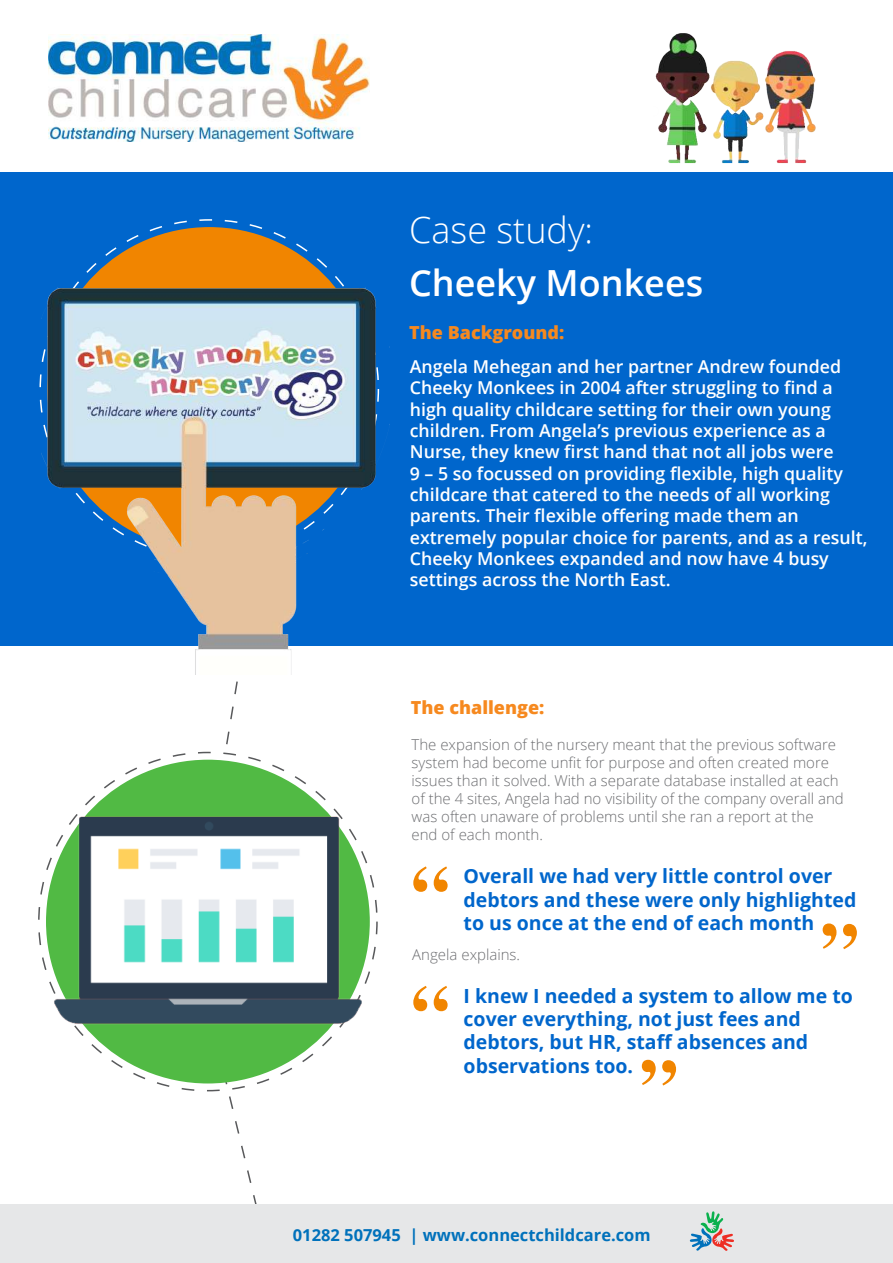
<style>
.page{position:relative;width:893px;height:1263px;background:#fff}
.page>*{position:absolute;margin:0;border:0;box-sizing:border-box;transform-origin:0 0}
.t1{font:700 75.6px "Times";color:#f18500}
.t2{font:600 36px "Open Sans";color:#fff}
.t3{font:300 36px "Open Sans";color:#fff}
.t4{font:700 19.5px/23.4px "Open Sans";color:#06c}
.t5{font:800 18px "Open Sans";color:#f6891f}
.t6{font:600 17.7px/21.3px "Open Sans";color:#fff}
.t7{font:700 16.5px "Open Sans";color:#0071bb}
.t8{font:300 15px/18px "Open Sans";color:#6d6e71}
</style>
<div class="page">
<svg style="left:222px;top:1121px;width:37px;height:84px"></svg>
<svg style="left:230px;top:681px;width:8px;height:39px"></svg>
<div style="left:0;top:172px;width:893px;height:474px;background:#06c"></div>
<img style="left:49px;top:34px;width:321px;height:107px">
<img style="left:655px;top:33px;width:161px;height:130px">
<div style="left:0;top:1205px;width:893px;height:58px;background:#e6e7e8"></div>
<svg style="left:690px;top:1211px;width:44px;height:40px"></svg>
<div style="left:47px;top:227px;width:324px;height:324px;background:#f18500;border-radius:50%"></div>
<img style="left:42px;top:287px;width:348px;height:388px">
<img style="left:38px;top:731px;width:340px;height:378px">
<h2 class="t3" style="left:409px;top:205px;width:185px">Case study:</h2>
<h2 class="t2" style="left:409px;top:258px;width:296px">Cheeky Monkees</h2>
<p class="t5" style="left:409px;top:319px;width:157px">The Background:</p>
<p class="t6" style="left:410px;top:356px;width:459px">Angela Mehegan and her partner Andrew founded Cheeky Monkees in 2004 after struggling to find a high quality childcare setting for their own young children. From Angela’s previous experience as a Nurse, they knew first hand that not all jobs were<br>9 – 5 so focussed on providing flexible, high quality childcare that catered to the needs of all working parents. Their flexible offering made them an extremely popular choice for parents, and as a result, Cheeky Monkees expanded and now have 4 busy settings across the North East.</p>
<p class="t5" style="left:411px;top:694px;width:135px">The challenge:</p>
<p class="t8" style="left:412px;top:735px;width:434px">The expansion of the nursery meant that the previous software system had become unfit for purpose and often created more issues than it solved. With a separate database installed at each of the 4 sites, Angela had no visibility of the company overall and was often unaware of problems until she ran a report at the<br>end of each month.</p>
<h1 class="t1" style="left:411px;top:821px;width:39px">“</h1>
<p class="t4" style="left:464px;top:864px;width:394px">Overall we had very little control over debtors and these were only highlighted to us once at the end of each month</p>
<p class="t8" style="left:412px;top:945px;width:109px">Angela explains.</p>
<h1 class="t1" style="left:411px;top:940px;width:39px">“</h1>
<p class="t4" style="left:464px;top:983px;width:391px">I knew I needed a system to allow me to cover everything, not just fees and debtors, but HR, staff absences and observations too.</p>
<p class="t7" style="left:293px;top:1224px;width:359px">01282 507945 | www.connectchildcare.com</p>
</div>
